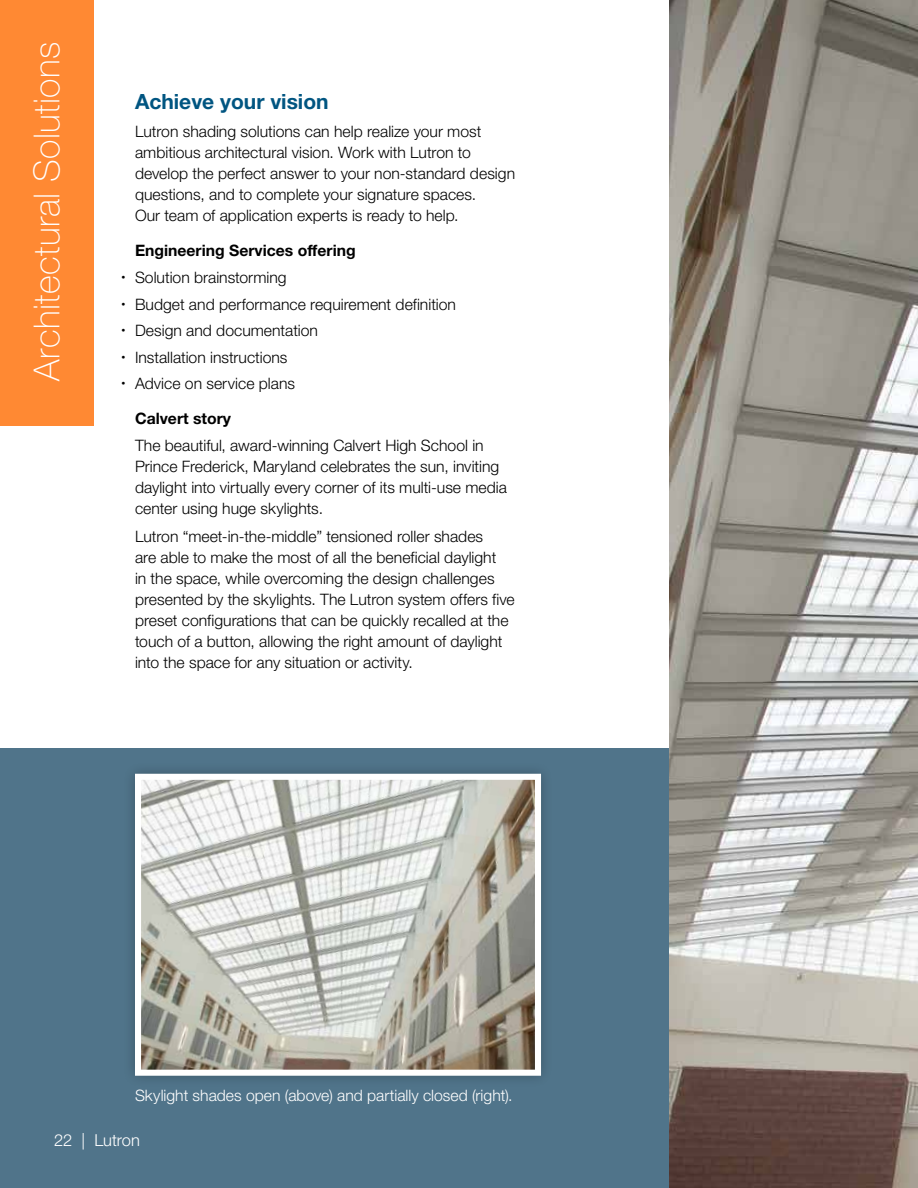
<style>
.page{position:relative;width:918px;height:1188px;background:#fff}
.page>*{position:absolute;margin:0;border:0;box-sizing:border-box;transform-origin:0 0}
.t1{font:100 36px "Helvetica Neue LT Std";letter-spacing:.01em;color:#fff}
.t2{font:700 21px "Helvetica Neue LT Std";color:#005581}
.t3{font:300 16.5px "Helvetica Neue LT Std";color:#fff}
.t4{font:300 15.75px/21px "Helvetica Neue LT Std";color:#000}
.t5{font:300 15.75px "Helvetica Neue LT Std";color:#fff}
.t6{font:700 15.75px "Helvetica Neue LT Std";color:#000}
.s1{font-weight:700}
</style>
<div class="page">
<div style="left:0;top:748px;width:670px;height:440px;background:#50748a"></div>
<img style="left:670px;top:0;width:248px;height:1188px">
<div style="left:0;top:0;width:93px;height:426px;background:#ff8933"></div>
<div style="left:123px;top:761px;width:430px;height:328px;background:#4d6f85"></div>
<img style="left:142px;top:781px;width:392px;height:288px">
<div style="left:135px;top:774px;width:406px;height:302px;border:6px solid #fff"></div>
<h1 class="t1" style="left:26px;top:381px;width:340px;rotate:-90deg">Architectural Solutions</h1>
<h2 class="t2" style="left:135px;top:89px;width:195px">Achieve your vision</h2>
<p class="t4" style="left:135px;top:121px;width:382px">Lutron shading solutions can help realize your most ambitious architectural vision. Work with Lutron to develop the perfect answer to your non-standard design questions, and to complete your signature spaces.<br>Our team of application experts is ready to help.</p>
<p class="t6" style="left:135px;top:240px;width:222px">Engineering Services offering</p>
<p class="t4" style="left:122px;top:267px;width:167px"><sup>•</sup> Solution brainstorming</p>
<p class="t4" style="left:122px;top:293px;width:336px"><sup>•</sup> Budget and performance requirement definition</p>
<p class="t4" style="left:122px;top:320px;width:198px"><sup>•</sup> Design and documentation</p>
<p class="t4" style="left:122px;top:346px;width:168px"><sup>•</sup> Installation instructions</p>
<p class="t4" style="left:135px;top:366px;width:162px;line-height:34.5px;text-indent:-14px"><sup>•</sup> Advice on service plans<br><span class="s1">Calvert story</span></p>
<p class="t4" style="left:135px;top:435px;width:373px">The beautiful, award-winning Calvert High School in Prince Frederick, Maryland celebrates the sun, inviting daylight into virtually every corner of its multi-use media center using huge skylights.</p>
<p class="t4" style="left:135px;top:526px;width:381px">Lutron “meet-in-the-middle” tensioned roller shades<br>are able to make the most of all the beneficial daylight<br>in the space, while overcoming the design challenges presented by the skylights. The Lutron system offers five preset configurations that can be quickly recalled at the touch of a button, allowing the right amount of daylight into the space for any situation or activity.</p>
<p class="t5" style="left:135px;top:1086px;width:379px">Skylight shades open (above) and partially closed (right).</p>
<p class="t3" style="left:54px;top:1130px;width:87px">22 | Lutron</p>
</div>
